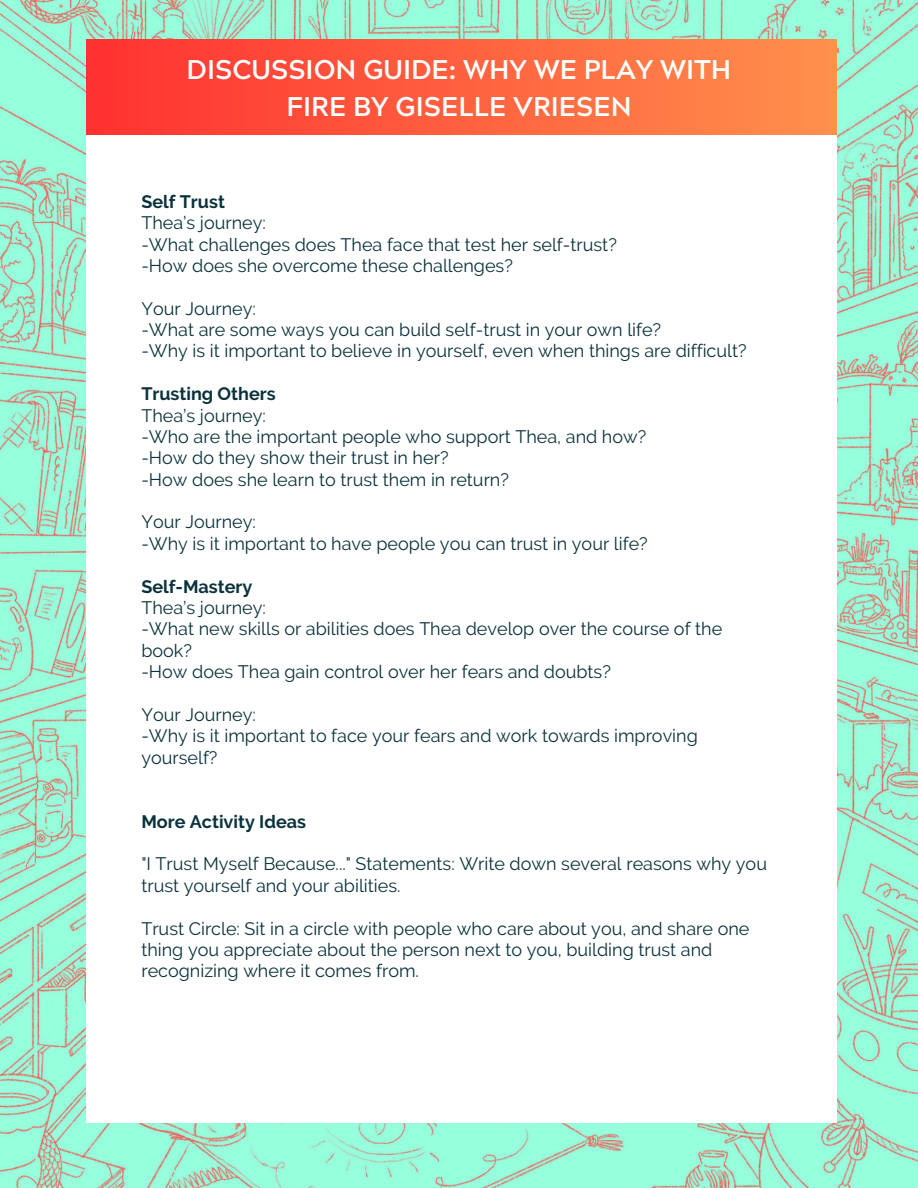
<style>
.page{position:relative;width:918px;height:1188px;background:#fff}
.page>*{position:absolute;margin:0;border:0;box-sizing:border-box;transform-origin:0 0}
.t1{font:700 27px/37.2px "Acherus Grotesque";color:#fff;text-align:center}
.t2{font:18px/21.3px "Raleway";color:#0b323c}
.t3{font:700 18px "Raleway";color:#0b323c}
</style>
<div class="page">
<img style="left:0;top:0;width:918px;height:1188px">
<div style="left:86px;top:114px;width:751px;height:1009px;background:#fff"></div>
<div style="left:87px;top:40px;width:750px;height:94px;background:linear-gradient(to right,#ff3131,#ff904d)"></div>
<p class="t1" style="left:187px;top:54px;width:546px">DISCUSSION GUIDE: WHY WE PLAY WITH<br>FIRE BY GISELLE VRIESEN</p>
<p class="t3" style="left:141px;top:191px;width:85px">Self Trust</p>
<p class="t2" style="left:141px;top:212px;width:126px">Thea’s journey:</p>
<p class="t2" style="left:141px;top:234px;width:477px">-What challenges does Thea face that test her self-trust?</p>
<p class="t2" style="left:141px;top:255px;width:373px">-How does she overcome these challenges?</p>
<p class="t2" style="left:141px;top:298px;width:116px">Your Journey:</p>
<p class="t2" style="left:141px;top:319px;width:521px">-What are some ways you can build self-trust in your own life?</p>
<p class="t2" style="left:141px;top:340px;width:607px">-Why is it important to believe in yourself, even when things are difficult?</p>
<p class="t3" style="left:141px;top:383px;width:136px">Trusting Others</p>
<p class="t2" style="left:141px;top:405px;width:126px">Thea’s journey:</p>
<p class="t2" style="left:141px;top:426px;width:507px">-Who are the important people who support Thea, and how?</p>
<p class="t2" style="left:141px;top:447px;width:309px">-How do they show their trust in her?</p>
<p class="t2" style="left:141px;top:469px;width:369px">-How does she learn to trust them in return?</p>
<p class="t2" style="left:141px;top:511px;width:116px">Your Journey:</p>
<p class="t2" style="left:141px;top:533px;width:508px">-Why is it important to have people you can trust in your life?</p>
<p class="t3" style="left:141px;top:576px;width:113px">Self-Mastery</p>
<p class="t2" style="left:141px;top:597px;width:126px">Thea’s journey:</p>
<p class="t2" style="left:141px;top:618px;width:582px">-What new skills or abilities does Thea develop over the course of the book?</p>
<p class="t2" style="left:141px;top:661px;width:471px">-How does Thea gain control over her fears and doubts?</p>
<p class="t2" style="left:141px;top:704px;width:116px">Your Journey:</p>
<p class="t2" style="left:141px;top:725px;width:558px">-Why is it important to face your fears and work towards improving yourself?</p>
<p class="t3" style="left:141px;top:811px;width:166px">More Activity Ideas</p>
<h2 class="t2" style="left:141px;top:853px;width:627px">"I Trust Myself Because..." Statements: Write down several reasons why you trust yourself and your abilities.</h2>
<p class="t2" style="left:141px;top:918px;width:610px">Trust Circle: Sit in a circle with people who care about you, and share one thing you appreciate about the person next to you, building trust and recognizing where it comes from.</p>
</div>
